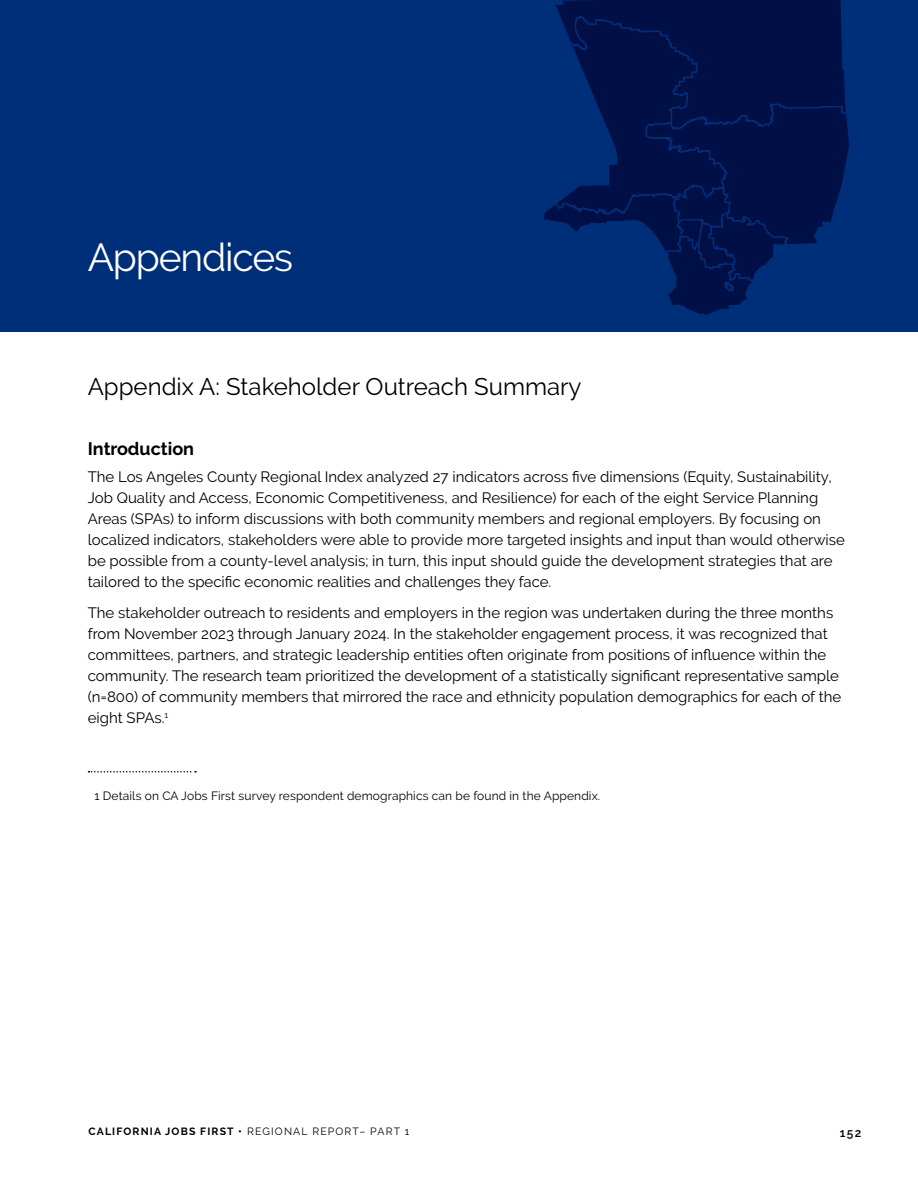
<style>
.page{position:relative;width:918px;height:1188px;background:#fff}
.page>*{position:absolute;margin:0;border:0;box-sizing:border-box;transform-origin:0 0}
.t1{font:39px "Raleway";letter-spacing:-.03em;color:#fff}
.t2{font:24px "Raleway";color:#000}
.t3{font:700 18px "Raleway";color:#000}
.t4{font:15px/21px "Raleway";color:#000}
.t5{font:12px "Raleway";letter-spacing:.01em;color:#000}
.t6{font:600 12px "Raleway";color:#000}
.t7{font:700 10.5px "Raleway";letter-spacing:.11em;color:#000}
.s1{font-weight:400}
</style>
<div class="page">
<div style="left:0;top:0;width:918px;height:332px;background:#002f79"></div>
<svg style="left:88px;top:771px;width:108px;height:2px"></svg>
<svg style="left:544px;top:0;width:305px;height:315px"></svg>
<h1 class="t1" style="left:88px;top:234px;width:207px">Appendices</h1>
<h2 class="t2" style="left:88px;top:372px;width:495px">Appendix A: Stakeholder Outreach Summary</h2>
<p class="t3" style="left:88px;top:439px;width:108px">Introduction</p>
<p class="t4" style="left:88px;top:467px;width:759px">The Los Angeles County Regional Index analyzed 27 indicators across five dimensions (Equity, Sustainability, Job Quality and Access, Economic Competitiveness, and Resilience) for each of the eight Service Planning Areas (SPAs) to inform discussions with both community members and regional employers. By focusing on localized indicators, stakeholders were able to provide more targeted insights and input than would otherwise be possible from a county-level analysis; in turn, this input should guide the development strategies that are tailored to the specific economic realities and challenges they face.</p>
<p class="t4" style="left:88px;top:603px;width:755px">The stakeholder outreach to residents and employers in the region was undertaken during the three months from November 2023 through January 2024. In the stakeholder engagement process, it was recognized that committees, partners, and strategic leadership entities often originate from positions of influence within the community. The research team prioritized the development of a statistically significant representative sample (n=800) of community members that mirrored the race and ethnicity population demographics for each of the eight SPAs.<sup>1</sup></p>
<p class="t5" style="left:94px;top:789px;width:507px">1 Details on CA Jobs First survey respondent demographics can be found in the Appendix.</p>
<p class="t7" style="left:89px;top:1126px;width:322px">CALIFORNIA JOBS FIRST • <span class="s1">REGIONAL REPORT– PART 1</span></p>
<p class="t6" style="left:840px;top:1126px;width:23px">152</p>
</div>
